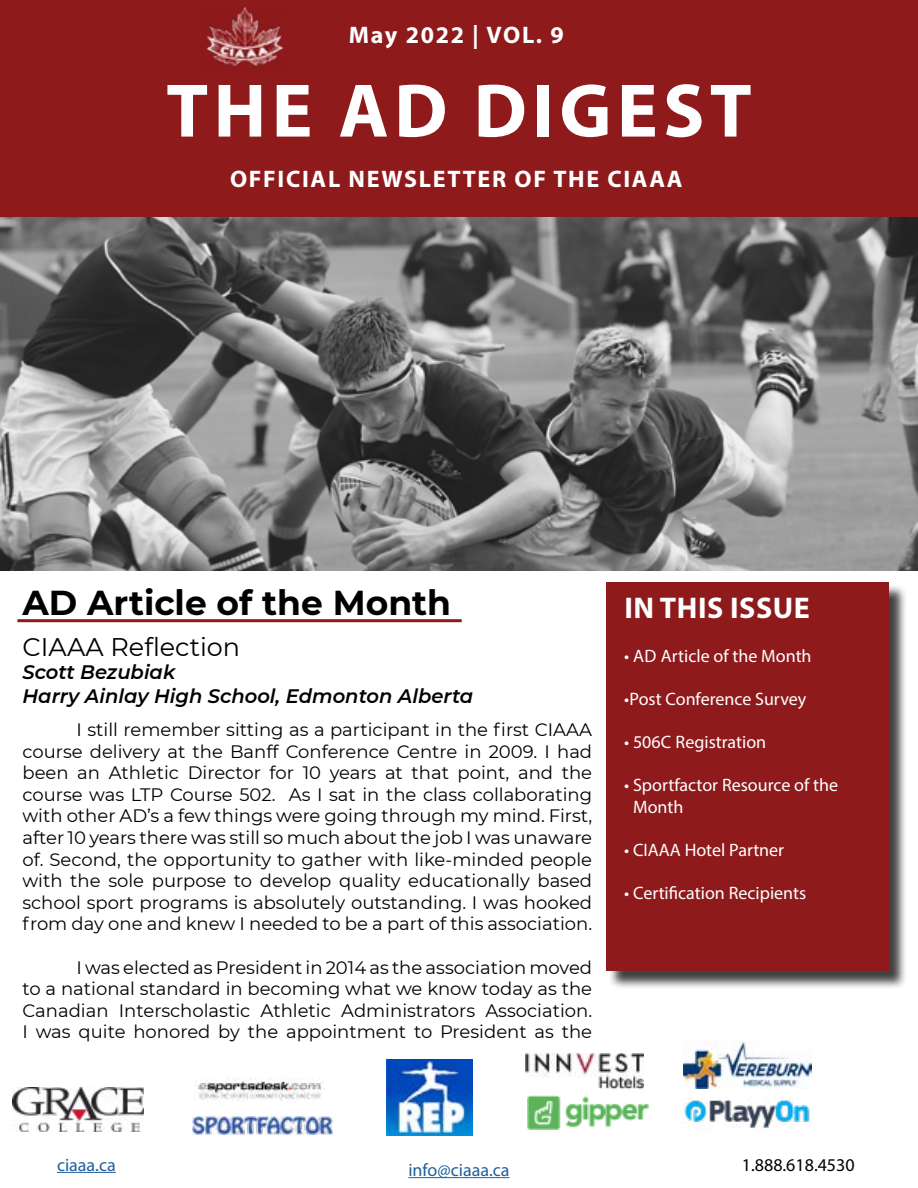
<style>
.page{position:relative;width:918px;height:1188px;background:#fff}
.page>*{position:absolute;margin:0;border:0;box-sizing:border-box;transform-origin:0 0}
.t1{font:700 76.5px "Myriad Pro";letter-spacing:.07em;color:#fff}
.t2{font:700 34.5px "Montserrat";color:#000}
.t3{font:700 30px "Myriad Pro";letter-spacing:.02em;color:#fff}
.t4{font:25.5px "Montserrat";color:#000}
.t5{font:700 24px "Myriad Pro";letter-spacing:.07em;color:#fff}
.t6{font:italic 600 19.5px/23.4px "Montserrat";color:#000}
.t7{font:18px/21.6px "Montserrat";color:#000;text-align:justify}
.t8{font:18px/21.6px "Myriad Pro";color:#fff}
.t9{font:18px "Myriad Pro";color:#215e9e}
.t10{font:18px "Myriad Pro";color:#000}
</style>
<div class="page">
<div style="left:0;top:0;width:918px;height:220px;background:#8f1a1c"></div>
<img style="left:206px;top:7px;width:77px;height:60px">
<hr style="left:17px;top:619px;width:445px;height:3px;background:#8f1a1c">
<div style="left:609px;top:585px;width:298px;height:405px;background:#000;opacity:.75"></div>
<div style="left:606px;top:582px;width:283px;height:388px;background:#8f1a1c"></div>
<img style="left:193px;top:1116px;width:139px;height:19px">
<img style="left:12px;top:1087px;width:132px;height:44px">
<img style="left:196px;top:1078px;width:129px;height:23px">
<hr style="left:57px;top:1172px;width:59px;height:1px;background:#215e9e">
<hr style="left:408px;top:1177px;width:102px;height:1px;background:#215e9e">
<img style="left:387px;top:1059px;width:85px;height:76px">
<img style="left:683px;top:1097px;width:127px;height:33px">
<img style="left:527px;top:1096px;width:121px;height:33px">
<img style="left:684px;top:1042px;width:127px;height:47px">
<img style="left:526px;top:1053px;width:118px;height:37px">
<img style="left:1px;top:217px;width:917px;height:354px">
<h3 class="t5" style="left:349px;top:19px;width:216px">May 2022 | VOL. 9</h3>
<h1 class="t1" style="left:166px;top:61px;width:587px">THE AD DIGEST</h1>
<h3 class="t5" style="left:230px;top:163px;width:454px">OFFICIAL NEWSLETTER OF THE CIAAA</h3>
<h2 class="t2" style="left:22px;top:578px;width:430px">AD Article of the Month</h2>
<h3 class="t4" style="left:22px;top:629px;width:219px">CIAAA Reflection</h3>
<p class="t6" style="left:22px;top:660px;width:452px">Scott Bezubiak<br>Harry Ainlay High School, Edmonton Alberta</p>
<p class="t7" style="left:22px;top:718px;width:571px;text-indent:54px">I still remember sitting as a participant in the first CIAAA course delivery at the Banff Conference Centre in 2009. I had been an Athletic Director for 10 years at that point, and the course was LTP Course 502. As I sat in the class collaborating with other AD’s a few things were going through my mind. First, after 10 years there was still so much about the job I was unaware of. Second, the opportunity to gather with like-minded people with the sole purpose to develop quality educationally based school sport programs is absolutely outstanding. I was hooked from day one and knew I needed to be a part of this association.</p>
<p class="t7" style="left:22px;top:956px;width:571px;text-indent:54px">I was elected as President in 2014 as the association moved to a national standard in becoming what we know today as the Canadian Interscholastic Athletic Administrators Association.<br>I was quite honored by the appointment to President as the</p>
<h3 class="t3" style="left:625px;top:589px;width:187px">IN THIS ISSUE</h3>
<p class="t8" style="left:624px;top:645px;width:189px">• AD Article of the Month</p>
<p class="t8" style="left:624px;top:688px;width:184px">•Post Conference Survey</p>
<p class="t8" style="left:624px;top:731px;width:144px">• 506C Registration</p>
<p class="t8" style="left:633px;top:774px;width:207px;text-indent:-9px">• Sportfactor Resource of the<br>Month</p>
<p class="t8" style="left:624px;top:839px;width:162px">• CIAAA Hotel Partner</p>
<p class="t8" style="left:624px;top:882px;width:184px">• Certification Recipients</p>
<p class="t9" style="left:57px;top:1153px;width:60px">ciaaa.ca</p>
<p class="t9" style="left:408px;top:1159px;width:103px">info@ciaaa.ca</p>
<p class="t10" style="left:742px;top:1153px;width:114px">1.888.618.4530</p>
</div>
